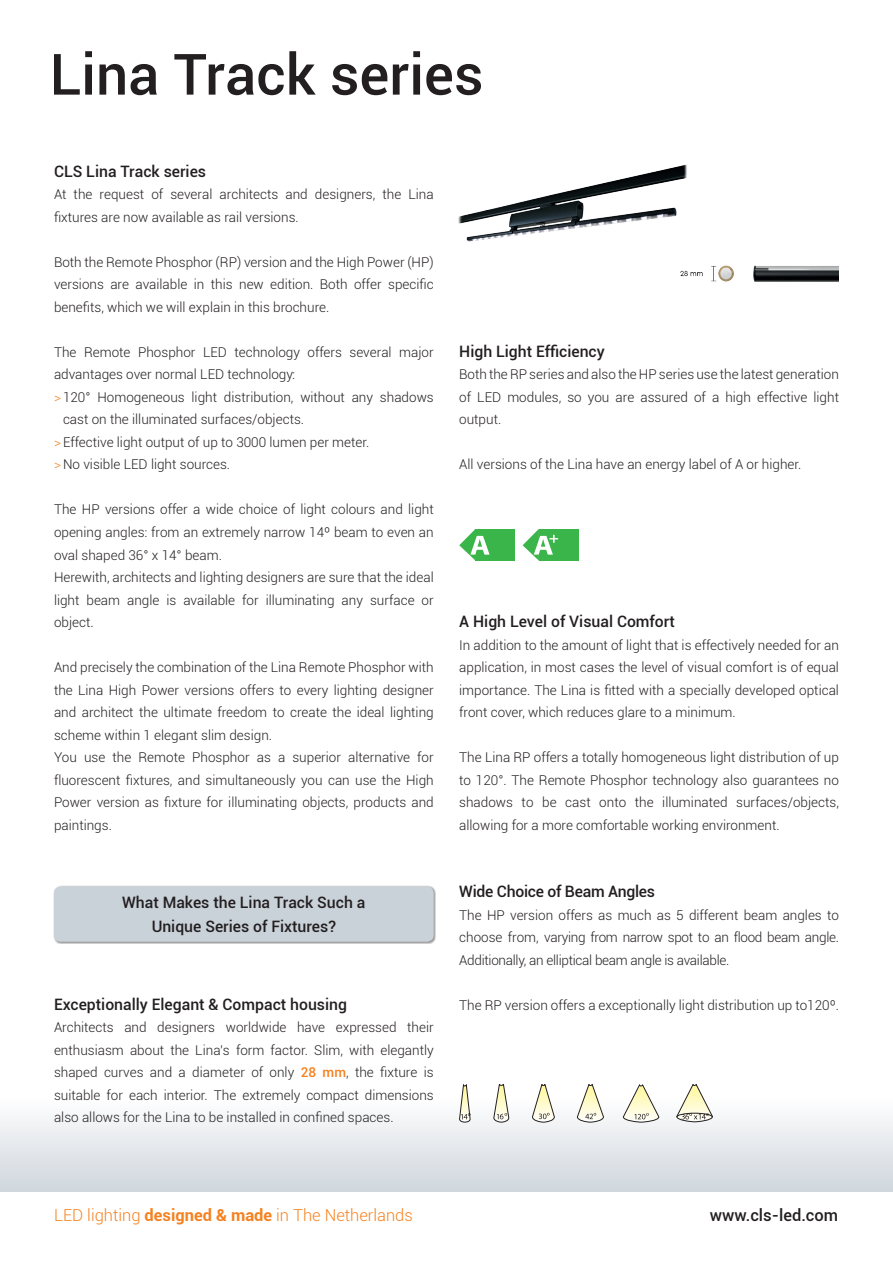
<style>
.page{position:relative;width:893px;height:1263px;background:#fff}
.page>*{position:absolute;margin:0;border:0;box-sizing:border-box;transform-origin:0 0}
.t1{font:500 57px "Roboto";color:#231f20}
.t2{font:300 16.5px "Roboto";color:#f58220}
.t3{font:500 16.5px "Roboto";color:#231f20}
.t4{font:500 15.75px "Roboto";color:#231f20}
.t5{font:300 13.5px/22.5px "Roboto";color:#231f20;text-align:justify}
.s1{color:#f58220}
.s2{font-weight:500;color:#f58220}
.s3{font-weight:700}
</style>
<div class="page">
<div style="left:0;top:1098px;width:893px;height:94px;background:linear-gradient(to bottom,#fefefe,#cfd6dc)"></div>
<div style="left:53px;top:885px;width:383px;height:59px;background:#231f20;opacity:.5"></div>
<div style="left:54px;top:887px;width:380px;height:55px;background:#cad2d9;border-radius:7px"></div>
<svg style="left:532px;top:1084px;width:23px;height:38px"></svg>
<svg style="left:459px;top:1085px;width:11px;height:37px"></svg>
<svg style="left:577px;top:1084px;width:27px;height:38px"></svg>
<svg style="left:493px;top:1084px;width:16px;height:38px"></svg>
<svg style="left:623px;top:1085px;width:36px;height:37px"></svg>
<svg style="left:676px;top:1084px;width:37px;height:38px"></svg>
<img style="left:680px;top:265px;width:159px;height:17px">
<img style="left:458px;top:164px;width:229px;height:78px">
<div style="left:476px;top:529px;width:39px;height:32px;background:#3ab54a"></div>
<svg style="left:459px;top:529px;width:31px;height:32px"></svg>
<div style="left:539px;top:529px;width:39px;height:32px;background:#3ab54a"></div>
<svg style="left:523px;top:529px;width:35px;height:32px"></svg>
<p class="t1" style="left:50px;top:34px;width:435px">Lina Track series</p>
<p class="t4" style="left:54px;top:160px;width:154px">CLS Lina Track series</p>
<p class="t5" style="left:54px;top:183px;width:381px">At the request of several architects and designers, the Lina fixtures are now available as rail versions.</p>
<p class="t5" style="left:54px;top:250px;width:381px">Both the Remote Phosphor (RP) version and the High Power (HP) versions are available in this new edition. Both offer specific benefits, which we will explain in this brochure.</p>
<p class="t5" style="left:54px;top:340px;width:381px">The Remote Phosphor LED technology offers several major advantages over normal LED technology:</p>
<p class="t5" style="left:63px;top:385px;width:372px;text-indent:-9px"><span class="s1">&gt;</span> 120° Homogeneous light distribution, without any shadows cast on the illuminated surfaces/objects.</p>
<p class="t5" style="left:54px;top:430px;width:317px"><span class="s1">&gt;</span> Effective light output of up to 3000 lumen per meter.</p>
<p class="t5" style="left:54px;top:453px;width:178px"><span class="s1">&gt;</span> No visible LED light sources.</p>
<p class="t5" style="left:54px;top:498px;width:381px">The HP versions offer a wide choice of light colours and light opening angles: from an extremely narrow 14º beam to even an oval shaped 36° x 14° beam.</p>
<p class="t5" style="left:54px;top:565px;width:381px">Herewith, architects and lighting designers are sure that the ideal light beam angle is available for illuminating any surface or object.</p>
<p class="t5" style="left:54px;top:655px;width:381px">And precisely the combination of the Lina Remote Phosphor with the Lina High Power versions offers to every lighting designer and architect the ultimate freedom to create the ideal lighting scheme within 1 elegant slim design.</p>
<p class="t5" style="left:54px;top:745px;width:381px">You use the Remote Phosphor as a superior alternative for fluorescent fixtures, and simultaneously you can use the High Power version as fixture for illuminating objects, products and paintings.</p>
<p class="t4" style="left:122px;top:891px;width:245px">What Makes the Lina Track Such a</p>
<p class="t4" style="left:152px;top:915px;width:186px">Unique Series of Fixtures?</p>
<p class="t4" style="left:54px;top:993px;width:294px">Exceptionally Elegant &amp; Compact housing</p>
<p class="t5" style="left:54px;top:1015px;width:381px">Architects and designers worldwide have expressed their enthusiasm about the Lina’s form factor. Slim, with elegantly shaped curves and a diameter of only <span class="s2">28 mm</span>, the fixture is suitable for each interior. The extremely compact dimensions also allows for the Lina to be installed in confined spaces.</p>
<p class="t4" style="left:459px;top:340px;width:147px">High Light Efficiency</p>
<p class="t5" style="left:459px;top:363px;width:381px">Both the RP series and also the HP series use the latest generation of LED modules, so you are assured of a high effective light output.</p>
<p class="t5" style="left:459px;top:453px;width:344px">All versions of the Lina have an energy label of A or higher.</p>
<p class="t4" style="left:459px;top:610px;width:217px">A High Level of Visual Comfort</p>
<p class="t5" style="left:459px;top:633px;width:381px">In addition to the amount of light that is effectively needed for an application, in most cases the level of visual comfort is of equal importance. The Lina is fitted with a specially developed optical front cover, which reduces glare to a minimum.</p>
<p class="t5" style="left:459px;top:745px;width:381px">The Lina RP offers a totally homogeneous light distribution of up to 120°. The Remote Phosphor technology also guarantees no shadows to be cast onto the illuminated surfaces/objects, allowing for a more comfortable working environment.</p>
<p class="t4" style="left:459px;top:880px;width:197px">Wide Choice of Beam Angles</p>
<p class="t5" style="left:459px;top:903px;width:381px">The HP version offers as much as 5 different beam angles to choose from, varying from narrow spot to an flood beam angle.<br>Additionally, an elliptical beam angle is available.</p>
<p class="t5" style="left:459px;top:993px;width:381px">The RP version offers a exceptionally light distribution up to120º.</p>
<p class="t2" style="left:54px;top:1204px;width:360px">LED lighting <span class="s3">designed &amp; made</span> in The Netherlands</p>
<p class="t3" style="left:710px;top:1204px;width:130px">www.cls-led.com</p>
</div>
